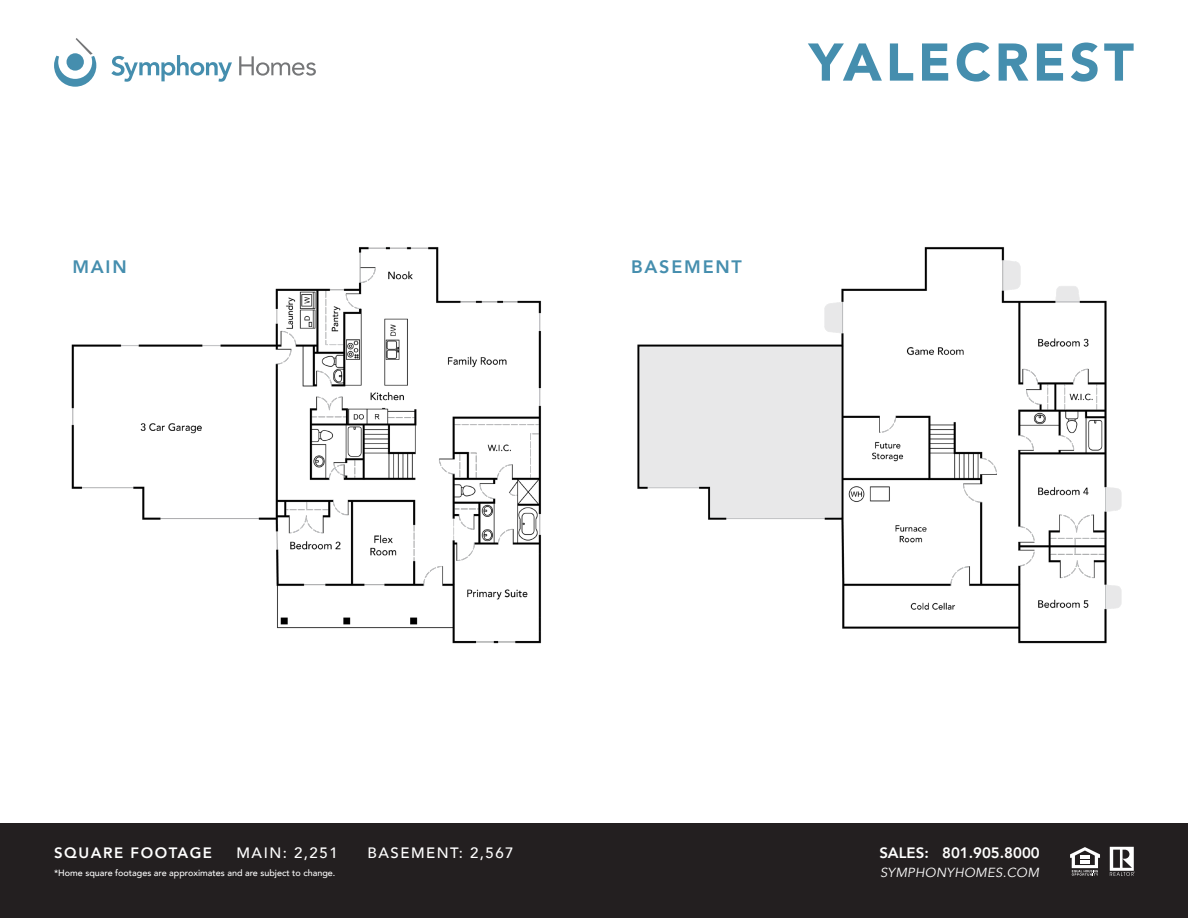
<style>
.page{position:relative;width:1188px;height:918px;background:#fff}
.page>*{position:absolute;margin:0;border:0;box-sizing:border-box;transform-origin:0 0}
.t1{font:900 52.5px "Avenir";letter-spacing:.075em;color:#458eae}
.t2{font:800 18px "Avenir";letter-spacing:.1em;color:#458eae}
.t3{font:500 15px "Avenir";letter-spacing:.1em;color:#fff}
.t4{font:800 15px "Avenir";letter-spacing:.005em;color:#fff}
.t5{font:800 15px "Avenir";letter-spacing:.1em;color:#fff}
.t6{font:italic 13.2px "Avenir";letter-spacing:.02em;color:#fff}
.t7{font:500 9px "Avenir";color:#fff}
</style>
<div class="page">
<div style="left:0;top:824px;width:1188px;height:94px;background:#231f20"></div>
<svg style="left:1070px;top:847px;width:30px;height:29px"></svg>
<svg style="left:1110px;top:847px;width:25px;height:29px"></svg>
<svg style="left:54px;top:38px;width:42px;height:49px"></svg>
<svg style="left:111px;top:55px;width:121px;height:27px"></svg>
<svg style="left:239px;top:56px;width:77px;height:20px"></svg>
<img style="left:71px;top:247px;width:470px;height:397px">
<img style="left:637px;top:247px;width:485px;height:397px">
<p class="t1" style="left:809px;top:17px;width:327px">YALECREST</p>
<p class="t2" style="left:72px;top:253px;width:56px">MAIN</p>
<p class="t2" style="left:631px;top:253px;width:112px">BASEMENT</p>
<p class="t5" style="left:54px;top:841px;width:160px">SQUARE FOOTAGE</p>
<p class="t3" style="left:237px;top:839px;width:103px">MAIN: 2,251</p>
<p class="t3" style="left:368px;top:839px;width:148px">BASEMENT: 2,567</p>
<p class="t4" style="left:879px;top:841px;width:162px">SALES: 801.905.8000</p>
<p class="t7" style="left:54px;top:866px;width:283px">*Home square footages are approximates and are subject to change.</p>
<p class="t6" style="left:880px;top:865px;width:161px">SYMPHONYHOMES.COM</p>
</div>
